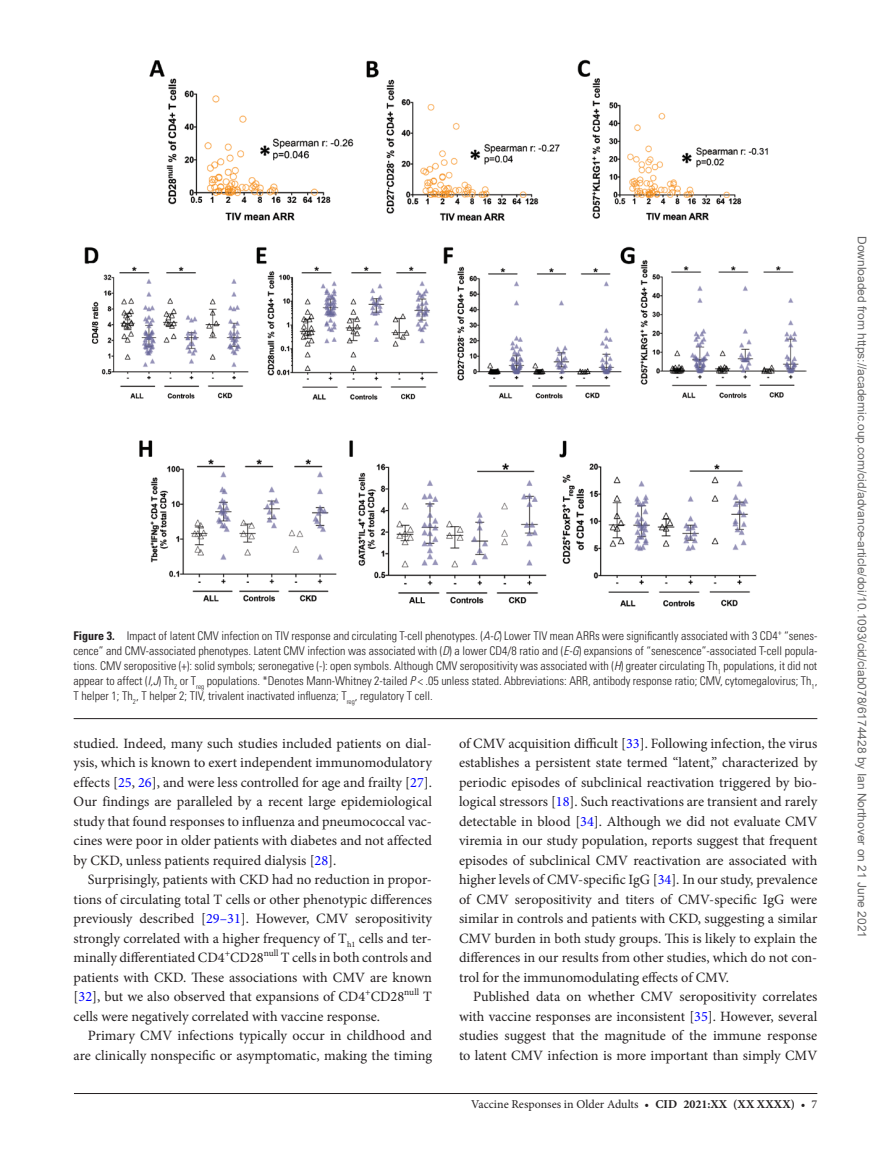
<style>
.page{position:relative;width:891px;height:1174px;background:#fff}
.page>*{position:absolute;margin:0;border:0;box-sizing:border-box;transform-origin:0 0}
.t1{font:14.25px/19.5px "Minion Pro";color:#231f20;text-align:justify}
.t2{font:300 condensed 12px/15px "Univers LT Std";color:#231f20;text-align:justify}
.t3{font:12px "Arial";color:#666}
.t4{font:12px "Minion Pro";color:#231f20}
.t5{font:9.45px "Minion Pro";color:#231f20}
.t6{font:300 condensed 7.95px "Univers LT Std";color:#231f20}
.s1{font-weight:700}
.s2{font-style:italic}
.s3{color:#00f}
</style>
<div class="page">
<hr style="left:74px;top:1093px;width:743px;height:1px;background:#231f20">
<hr style="left:74px;top:718px;width:743px;height:1px;background:#231f20">
<img style="left:85px;top:59px;width:721px;height:547px">
<p class="t2" style="left:74px;top:629px;width:706px"><span class="s1">Figure 3.</span> Impact of latent CMV infection on TIV response and circulating T-cell phenotypes. (<span class="s2">A-C</span>) Lower TIV mean ARRs were significantly associated with 3 CD4</p>
<p class="t6" style="left:778px;top:627px;width:5px">+</p>
<p class="t2" style="left:74px;top:629px;width:745px;text-indent:710px">“senes&shy;cence” and CMV-associated phenotypes. Latent CMV infection was associated with (<span class="s2">D</span>) a lower CD4/8 ratio and (<span class="s2">E-G</span>) expansions of “senescence”-associated T-cell popula&shy;tions. CMV seropositive (+): solid symbols; seronegative (-): open symbols. Although CMV seropositivity was associated with (<span class="s2">H</span>) greater circulating Th<sub>1</sub> populations, it did not appear to affect (<span class="s2">I,J</span>) Th<sub>2</sub> or T<sub>reg</sub> populations. *Denotes Mann-Whitney 2-tailed <span class="s2">P</span> &lt; .05 unless stated. Abbreviations: ARR, antibody response ratio; CMV, cytomegalovirus; Th<sub>1</sub>, T helper 1; Th<sub>2</sub>, T helper 2; TIV, trivalent inactivated influenza; T<sub>reg</sub>, regulatory T cell.</p>
<p class="t1" style="left:74px;top:733px;width:360px">studied. Indeed, many such studies included patients on dial&shy;ysis, which is known to exert independent immunomodulatory effects [<span class="s3">25</span>, <span class="s3">26</span>], and were less controlled for age and frailty [<span class="s3">27</span>].<br>Our findings are paralleled by a recent large epidemiological study that found responses to influenza and pneumococcal vac&shy;cines were poor in older patients with diabetes and not affected by CKD, unless patients required dialysis [<span class="s3">28</span>].</p>
<p class="t1" style="left:74px;top:870px;width:360px;text-indent:14px">Surprisingly, patients with CKD had no reduction in propor&shy;tions of circulating total T cells or other phenotypic differences previously described [<span class="s3">29–31</span>]. However, CMV seropositivity strongly correlated with a higher frequency of T<sub>h1</sub> cells and ter&shy;minally differentiated CD4<sup>+</sup>CD28<sup>null</sup> T cells in both controls and patients with CKD. These associations with CMV are known [<span class="s3">32</span>], but we also observed that expansions of CD4<sup>+</sup>CD28</p>
<p class="t5" style="left:404px;top:985px;width:16px">null</p>
<p class="t1" style="left:423px;top:987px;width:10px">T</p>
<p class="t1" style="left:74px;top:1006px;width:308px">cells were negatively correlated with vaccine response.</p>
<p class="t1" style="left:88px;top:1026px;width:346px">Primary CMV infections typically occur in childhood and</p>
<p class="t1" style="left:74px;top:1045px;width:360px">are clinically nonspecific or asymptomatic, making the timing</p>
<p class="t1" style="left:459px;top:733px;width:360px">of CMV acquisition difficult [<span class="s3">33</span>]. Following infection, the virus establishes a persistent state termed “latent,” characterized by periodic episodes of subclinical reactivation triggered by bio&shy;logical stressors [<span class="s3">18</span>]. Such reactivations are transient and rarely detectable in blood [<span class="s3">34</span>]. Although we did not evaluate CMV viremia in our study population, reports suggest that frequent episodes of subclinical CMV reactivation are associated with higher levels of CMV-specific IgG [<span class="s3">34</span>]. In our study, prevalence of CMV seropositivity and titers of CMV-specific IgG were similar in controls and patients with CKD, suggesting a similar CMV burden in both study groups. This is likely to explain the differences in our results from other studies, which do not con&shy;trol for the immunomodulating effects of CMV.</p>
<p class="t1" style="left:459px;top:987px;width:360px;text-indent:14px">Published data on whether CMV seropositivity correlates with vaccine responses are inconsistent [<span class="s3">35</span>]. However, several studies suggest that the magnitude of the immune response to latent CMV infection is more important than simply CMV</p>
<p class="t4" style="left:471px;top:1096px;width:348px">Vaccine Responses in Older Adults • <span class="s1">cid 2021:XX (XX XXXX)</span> • 7</p>
<p class="t3" style="left:866px;top:236px;width:704px;rotate:90deg">Downloaded from https://academic.oup.com/cid/advance-article/doi/10.1093/cid/ciab078/6174428 by Ian Northover on 21 June 2021</p>
</div>
